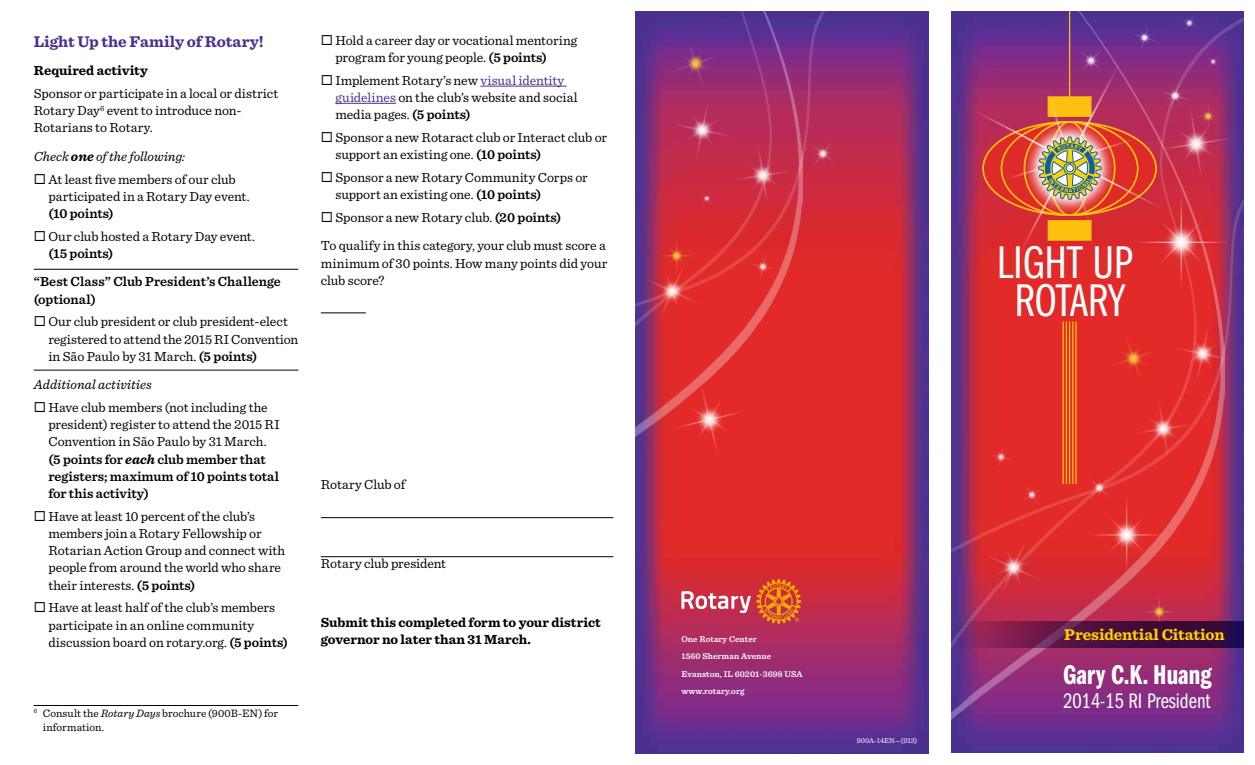
<style>
.page{position:relative;width:1255px;height:765px;background:#fff}
.page>*{position:absolute;margin:0;border:0;box-sizing:border-box;transform-origin:0 0}
.t1{font:47.5px/37.5px "ITC Franklin Gothic Std Bk Cp";color:#fff;text-align:center}
.t2{font:28.12px "ITC Franklin Gothic Std Dm Cp";color:#fff}
.t3{font:21.75px "ITC Franklin Gothic Std Bk Cp";color:#fff}
.t4{font:700 16.25px "Sentinel";color:#492f92}
.t5{font:700 16.25px "Sentinel";letter-spacing:-.01em;color:#ffd100}
.t6{font:13.75px/17.2px "Sentinel";letter-spacing:-.005em;color:#000}
.t7{font:700 13.75px/17.2px "Sentinel";color:#000}
.t8{font:600 13.75px/17.2px "Sentinel";color:#000}
.t9{font:italic 13.75px "Sentinel";color:#000}
.t10{font:11.25px/13.8px "Sentinel";letter-spacing:.005em;color:#000}
.t11{font:600 8.75px/17.5px "Sentinel";letter-spacing:.01em;color:#fff}
.t12{font:7.5px "Sentinel";letter-spacing:-.005em;color:#fff}
.s1{font-weight:700}
.s2{font-weight:600}
.s3{font-weight:700;font-style:italic}
.s4{color:#492f92}
.s5{font-style:italic}
</style>
<div class="page">
<hr style="left:34px;top:269px;width:264px;height:1px;background:#000">
<hr style="left:34px;top:370px;width:264px;height:1px;background:#000">
<hr style="left:480px;top:86px;width:86px;height:1px;background:#492f92">
<hr style="left:335px;top:103px;width:61px;height:1px;background:#492f92">
<hr style="left:321px;top:313px;width:45px;height:1px;background:#000">
<hr style="left:321px;top:517px;width:292px;height:1px;background:#000">
<hr style="left:321px;top:556px;width:292px;height:1px;background:#000">
<hr style="left:34px;top:705px;width:264px;height:1px;background:#000">
<img style="left:636px;top:11px;width:292px;height:743px">
<img style="left:636px;top:11px;width:192px;height:560px">
<img style="left:726px;top:139px;width:74px;height:74px">
<img style="left:636px;top:250px;width:79px;height:85px">
<img style="left:663px;top:93px;width:78px;height:76px">
<img style="left:663px;top:31px;width:66px;height:66px">
<img style="left:658px;top:237px;width:37px;height:37px">
<img style="left:662px;top:374px;width:95px;height:93px">
<img style="left:748px;top:252px;width:30px;height:30px">
<img style="left:800px;top:132px;width:44px;height:44px">
<img style="left:695px;top:188px;width:23px;height:23px">
<img style="left:951px;top:11px;width:292px;height:130px">
<img style="left:951px;top:141px;width:292px;height:612px">
<img style="left:1085px;top:495px;width:82px;height:81px">
<img style="left:1237px;top:100px;width:4px;height:89px">
<img style="left:1126px;top:460px;width:75px;height:6px">
<img style="left:969px;top:526px;width:87px;height:86px">
<img style="left:1237px;top:316px;width:4px;height:77px">
<img style="left:1130px;top:23px;width:28px;height:26px">
<img style="left:1070px;top:38px;width:43px;height:11px">
<img style="left:1077px;top:466px;width:43px;height:44px">
<img style="left:987px;top:460px;width:28px;height:11px">
<img style="left:1013px;top:477px;width:36px;height:37px">
<img style="left:1175px;top:11px;width:28px;height:26px">
<img style="left:1140px;top:593px;width:37px;height:29px">
<hr style="left:1068px;top:11px;width:2px;height:105px;background:#fec00f">
<hr style="left:1068px;top:322px;width:2px;height:162px;background:#fec00f">
<hr style="left:1065px;top:322px;width:1px;height:162px;background:#fec00f">
<hr style="left:1062px;top:322px;width:1px;height:162px;background:#fec00f">
<hr style="left:1072px;top:322px;width:1px;height:162px;background:#fec00f">
<hr style="left:1075px;top:322px;width:1px;height:162px;background:#fec00f">
<img style="left:960px;top:49px;width:277px;height:411px">
<img style="left:991px;top:90px;width:156px;height:156px">
<img style="left:994px;top:93px;width:150px;height:150px">
<svg style="left:1038px;top:136px;width:63px;height:64px;background:#afa782"></svg>
<svg style="left:951px;top:622px;width:292px;height:25px;background:#551548"></svg>
<svg style="left:681px;top:591px;width:69px;height:22px"></svg>
<svg style="left:756px;top:579px;width:45px;height:45px;background:#d95c29"></svg>
<p class="t4" style="left:34px;top:29px;width:232px">Light Up the Family of Rotary!</p>
<p class="t7" style="left:34px;top:61px;width:115px">Required activity</p>
<p class="t6" style="left:34px;top:84px;width:246px">Sponsor or participate in a local or district<br>Rotary Day<sup>6</sup> event to introduce non-<br>Rotarians to Rotary.</p>
<p class="t9" style="left:34px;top:146px;width:153px">Check <span class="s1">one</span> of the following:</p>
<p class="t6" style="left:48px;top:170px;width:203px;text-indent:-15px">◻ At least five members of our club participated in a Rotary Day event.</p>
<p class="t8" style="left:48px;top:204px;width:67px">(10 points)</p>
<p class="t6" style="left:48px;top:227px;width:208px;text-indent:-15px">◻ Our club hosted a Rotary Day event. <span class="s2">(15 points)</span></p>
<p class="t8" style="left:34px;top:273px;width:248px">“Best Class” Club President’s Challenge (optional)</p>
<p class="t6" style="left:48px;top:312px;width:251px;text-indent:-15px">◻ Our club president or club president-elect registered to attend the 2015 RI Convention in São Paulo by 31 March. <span class="s2">(5 points)</span></p>
<p class="t9" style="left:34px;top:374px;width:120px">Additional activities</p>
<p class="t6" style="left:48px;top:398px;width:233px;text-indent:-15px">◻ Have club members (not including the president) register to attend the 2015 RI Convention in São Paulo by 31 March. <span class="s2">(5 points for</span> <span class="s3">each</span> <span class="s2">club member that registers; maximum of 10 points total for this activity)</span></p>
<p class="t6" style="left:48px;top:507px;width:238px;text-indent:-15px">◻ Have at least 10 percent of the club’s members join a Rotary Fellowship or Rotarian Action Group and connect with people from around the world who share their interests. <span class="s2">(5 points)</span></p>
<p class="t6" style="left:48px;top:598px;width:241px;text-indent:-15px">◻ Have at least half of the club’s members participate in an online community discussion board on rotary.org. <span class="s2">(5 points)</span></p>
<p class="t6" style="left:335px;top:31px;width:243px;text-indent:-15px">◻ Hold a career day or vocational mentoring program for young people. <span class="s2">(5 points)</span></p>
<p class="t6" style="left:335px;top:71px;width:244px;text-indent:-15px">◻ Implement Rotary’s new <span class="s4">visual identity guidelines</span> on the club’s website and social media pages. <span class="s2">(5 points)</span></p>
<p class="t6" style="left:335px;top:128px;width:273px;text-indent:-15px">◻ Sponsor a new Rotaract club or Interact club or support an existing one. <span class="s2">(10 points)</span></p>
<p class="t6" style="left:335px;top:168px;width:254px;text-indent:-15px">◻ Sponsor a new Rotary Community Corps or support an existing one. <span class="s2">(10 points)</span></p>
<p class="t6" style="left:321px;top:202px;width:286px;line-height:28.4px">◻ Sponsor a new Rotary club. <span class="s2">(20 points)<br></span>To qualify in this category, your club must score a</p>
<p class="t6" style="left:321px;top:253px;width:288px">minimum of 30 points. How many points did your club score?</p>
<p class="t6" style="left:321px;top:475px;width:86px">Rotary Club of</p>
<p class="t6" style="left:321px;top:554px;width:127px">Rotary club president</p>
<p class="t7" style="left:321px;top:613px;width:281px">Submit this completed form to your district governor no later than 31 March.</p>
<p class="t10" style="left:43px;top:706px;width:237px;text-indent:-9px"><sup>6</sup> Consult the <span class="s5">Rotary Days</span> brochure (900B-EN) for information.</p>
<p class="t11" style="left:681px;top:630px;width:123px">One Rotary Center<br>1560 Sherman Avenue<br>Evanston, IL 60201-3698 USA www.rotary.org</p>
<p class="t12" style="left:856px;top:735px;width:62px">900A-14EN—(913)</p>
<h1 class="t1" style="left:996px;top:245px;width:137px">LIGHT UP<br>ROTARY</h1>
<p class="t5" style="left:1064px;top:622px;width:162px">Presidential Citation</p>
<h2 class="t2" style="left:1063px;top:659px;width:150px">Gary C.K. Huang</h2>
<h3 class="t3" style="left:1063px;top:689px;width:149px">2014-15 RI President</h3>
</div>
